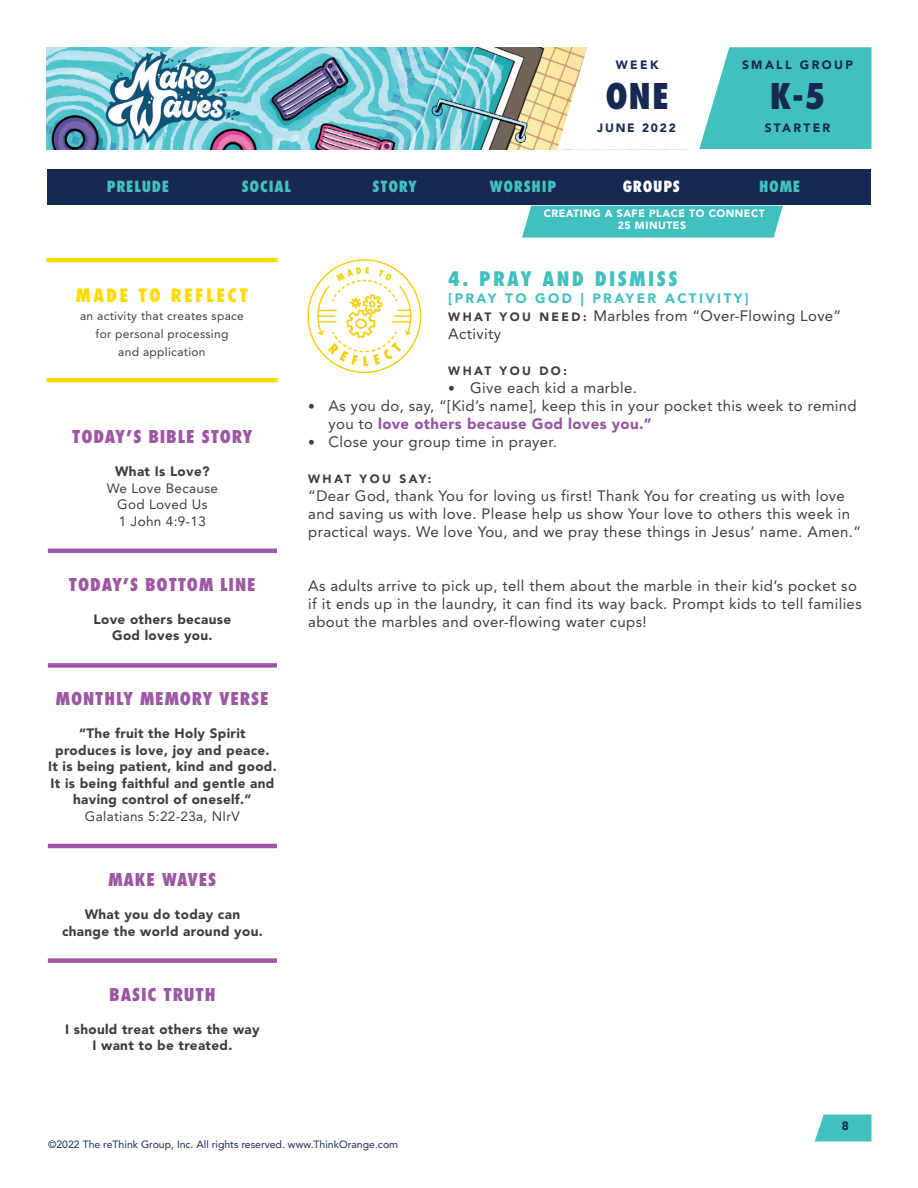
<style>
.page{position:relative;width:918px;height:1188px;background:#fff}
.page>*{position:absolute;margin:0;border:0;box-sizing:border-box;transform-origin:0 0}
.t1{font:800 condensed 34.5px "Futura Std";color:#172953}
.Paragraph_Style_1{font:800 condensed 19.5px "Futura Std";letter-spacing:.125em;color:#42c0bf}
.t2{font:800 condensed 18px "Futura Std";letter-spacing:.125em;color:#ffdb01}
.t3{font:800 condensed 17.25px "Futura Std";letter-spacing:.05em;color:#9d57a3}
.Paragraph_Style_1-2{font:15px/18px "Avenir LT Std";letter-spacing:.025em;color:#3e3e3f}
.t4{font:800 condensed 15px "Futura Std";letter-spacing:.05em;color:#42c0bf}
.t5{font:800 condensed 15px "Futura Std";letter-spacing:.05em;color:#fff}
.t6{font:900 13.5px/16.5px "Avenir LT Std";letter-spacing:.025em;color:#3e3e3f;text-align:center}
.t7{font:13.5px/16.5px "Avenir LT Std";letter-spacing:.025em;color:#3e3e3f;text-align:center}
.Paragraph_Style_1-3{font:900 13.5px "Avenir LT Std";letter-spacing:.175em;color:#42c0bf}
.t8{font:12px/18px "Avenir LT Std";letter-spacing:.025em;color:#3e3e3f;text-align:center}
.t9{font:900 12px "Avenir LT Std";letter-spacing:.2em;color:#172953}
.Paragraph_Style_1-4{font:900 12px "Avenir LT Std";letter-spacing:.2em;color:#3e3e3f}
.t10{font:900 12px "Avenir LT Std";letter-spacing:.15em;color:#172953}
.t11{font:10.5px "Avenir LT Std";color:#172953}
.t12{font:900 10.5px/12px "Avenir LT Std";letter-spacing:.05em;color:#fff;text-align:center}
.s1{font-weight:900;font-size:12px}
.s2{font-family:"Avenir";font-size:13.5px}
.s3{font-weight:900;color:#9255a2}
</style>
<div class="page">
<img style="left:46px;top:47px;width:511px;height:102px">
<svg style="left:557px;top:47px;width:315px;height:103px"></svg>
<svg style="left:815px;top:1114px;width:57px;height:28px"></svg>
<hr style="left:48px;top:549px;width:229px;height:4px;background:#9d57a3">
<div style="left:48px;top:663px;width:229px;height:5px;background:#9d57a3"></div>
<hr style="left:48px;top:844px;width:229px;height:4px;background:#9d57a3">
<div style="left:48px;top:958px;width:229px;height:5px;background:#9d57a3"></div>
<svg style="left:307px;top:259px;width:114px;height:114px"></svg>
<div style="left:47px;top:170px;width:824px;height:36px;background:#172953"></div>
<hr style="left:46px;top:378px;width:232px;height:4px;background:#ffdb01">
<hr style="left:46px;top:258px;width:232px;height:4px;background:#ffdb01">
<div style="left:522px;top:206px;width:261px;height:32px;background:#42c0bf"></div>
<p class="t9" style="left:616px;top:58px;width:44px">WEEK</p>
<p class="t9" style="left:742px;top:58px;width:113px">SMALL GROUP</p>
<h1 class="t1" style="left:605px;top:75px;width:65px">ONE</h1>
<h1 class="t1" style="left:770px;top:75px;width:57px">K-5</h1>
<p class="t9" style="left:765px;top:121px;width:67px">STARTER</p>
<p class="t10" style="left:597px;top:121px;width:80px">JUNE 2022</p>
<p class="t4" style="left:107px;top:177px;width:64px">PRELUDE</p>
<p class="t4" style="left:242px;top:177px;width:51px">SOCIAL</p>
<p class="t4" style="left:373px;top:177px;width:46px">STORY</p>
<p class="t4" style="left:490px;top:177px;width:68px">WORSHIP</p>
<p class="t5" style="left:623px;top:177px;width:59px">GROUPS</p>
<p class="t4" style="left:759px;top:177px;width:43px">HOME</p>
<p class="t2" style="left:76px;top:284px;width:174px">MADE TO REFLECT</p>
<p class="t8" style="left:80px;top:306px;width:165px">an activity that creates space for personal processing<br>and application</p>
<p class="t3" style="left:72px;top:426px;width:182px">TODAY’S BIBLE STORY</p>
<p class="t6" style="left:115px;top:463px;width:96px">What Is Love?</p>
<p class="t7" style="left:107px;top:480px;width:113px">We Love Because<br>God Loved Us<br>1 John 4:9-13</p>
<p class="t3" style="left:69px;top:574px;width:188px">TODAY’S BOTTOM LINE</p>
<p class="t6" style="left:94px;top:611px;width:139px">Love others because<br>God loves you.</p>
<p class="t3" style="left:56px;top:688px;width:214px">MONTHLY MEMORY VERSE</p>
<p class="t6" style="left:48px;top:725px;width:230px">“The fruit the Holy Spirit produces is love, joy and peace.<br>It is being patient, kind and good.<br>It is being faithful and gentle and having control of oneself.”</p>
<p class="t7" style="left:85px;top:808px;width:156px">Galatians 5:22-23a, NIrV</p>
<p class="t3" style="left:108px;top:869px;width:109px">MAKE WAVES</p>
<p class="t6" style="left:62px;top:906px;width:202px">What you do today can change the world around you.</p>
<p class="t3" style="left:109px;top:983px;width:108px">BASIC TRUTH</p>
<p class="t6" style="left:65px;top:1021px;width:196px">I should treat others the way<br>I want to be treated.</p>
<p class="t12" style="left:544px;top:207px;width:223px">CREATING A SAFE PLACE TO CONNECT<br>25 MINUTES</p>
<p class="Paragraph_Style_1" style="left:448px;top:267px;width:231px">4. PRAY AND DISMISS</p>
<p class="Paragraph_Style_1-3" style="left:448px;top:290px;width:302px">[PRAY TO GOD | PRAYER ACTIVITY]</p>
<p class="Paragraph_Style_1-2" style="left:448px;top:307px;width:395px"><span class="s1">W H AT Y O U N E E D :</span> Marbles from “Over-Flowing Love”<br>Activity</p>
<p class="Paragraph_Style_1-4" style="left:448px;top:363px;width:120px">WHAT YOU DO:</p>
<p class="Paragraph_Style_1-2" style="left:448px;top:379px;width:190px"><span class="s2">•</span> Give each kid a marble.</p>
<p class="Paragraph_Style_1-2" style="left:328px;top:397px;width:530px;text-indent:-20px"><span class="s2">•</span> As you do, say, “[Kid’s name], keep this in your pocket this week to remind you to <span class="s3">love others because God loves you.”</span></p>
<p class="Paragraph_Style_1-2" style="left:308px;top:433px;width:250px"><span class="s2">•</span> Close your group time in prayer.</p>
<p class="Paragraph_Style_1-4" style="left:308px;top:471px;width:125px">WHAT YOU SAY:</p>
<p class="Paragraph_Style_1-2" style="left:308px;top:487px;width:555px">“Dear God, thank You for loving us first! Thank You for creating us with love and saving us with love. Please help us show Your love to others this week in practical ways. We love You, and we pray these things in Jesus’ name. Amen.”</p>
<p class="Paragraph_Style_1-2" style="left:308px;top:577px;width:555px">As adults arrive to pick up, tell them about the marble in their kid’s pocket so if it ends up in the laundry, it can find its way back. Prompt kids to tell families about the marbles and over-flowing water cups!</p>
<p class="t9" style="left:842px;top:1118px;width:9px">8</p>
<p class="t11" style="left:48px;top:1138px;width:352px">©2022 The reThink Group, Inc. All rights reserved. www.ThinkOrange.com</p>
</div>
